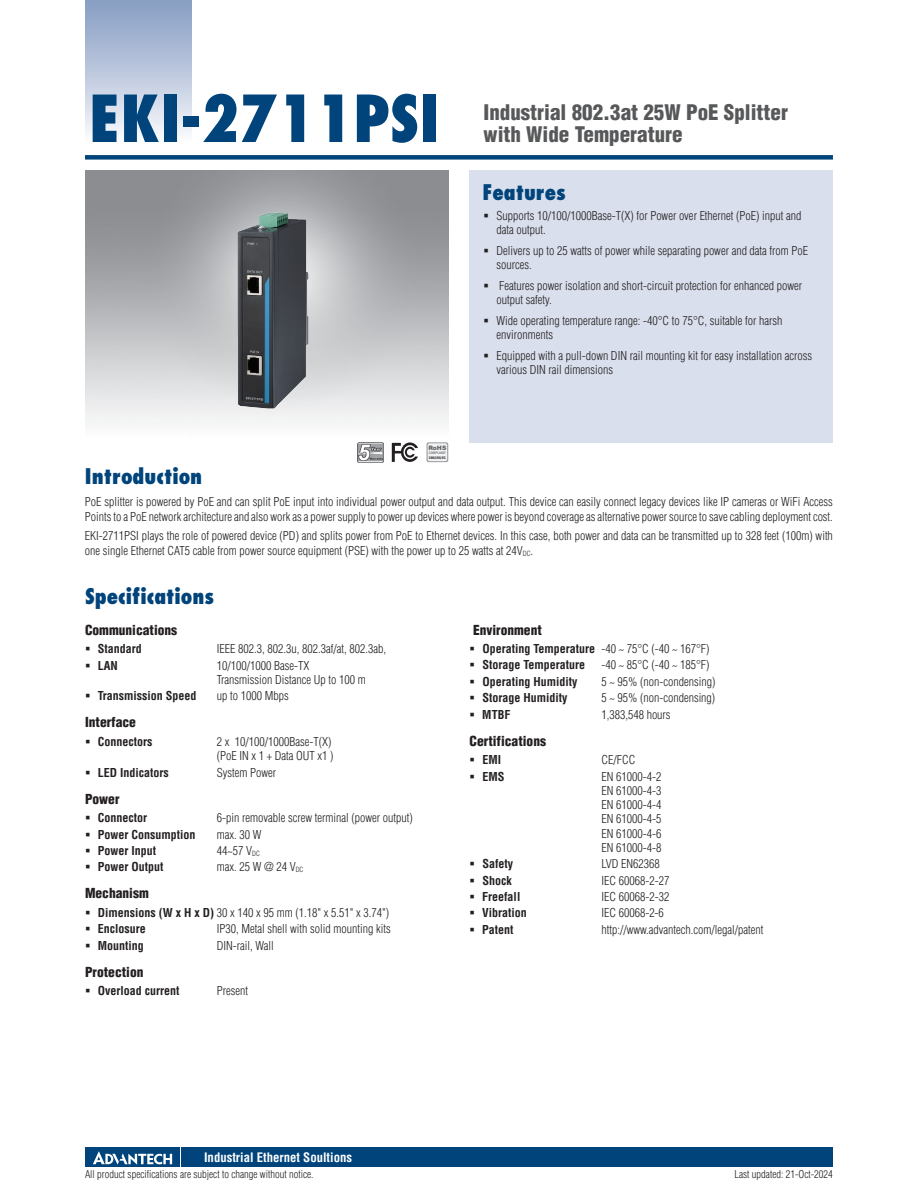
<style>
.page{position:relative;width:918px;height:1188px;background:#fff}
.page>*{position:absolute;margin:0;border:0;box-sizing:border-box;transform-origin:0 0}
.t1{font:800 condensed 63px "Futura";color:#00447b}
.t2{font:900 condensed 21px/22.5px "Helvetica";color:#57585a}
.t3{font:800 condensed 21px "Futura";color:#00447b}
.t4{font:900 condensed 13.5px "Helvetica";color:#231f20}
.t5{font:700 condensed 12.75px "Helvetica";color:#fff}
.t6{font:300 condensed 12px/14.2px "Helvetica";color:#231f20}
.t7{font:700 condensed 12px/16.4px "Helvetica";color:#231f20}
.t8{font:300 condensed 10.5px "Helvetica";color:#231f20}
.t9{font:900 6px "Arial";color:#636366}
.t10{font:700 condensed 3.3px "Helvetica";color:#231f20;scale:1.11 1}
.t11{font:700 condensed 3.3px "Helvetica";color:#76787b;scale:1.05 1}
.s1{font-weight:700}
.s2{font-weight:300}
</style>
<div class="page">
<div style="left:85px;top:155px;width:748px;height:5px;background:#00447b"></div>
<div style="left:85px;top:0;width:106px;height:143px;background:linear-gradient(to bottom,#849bc1,#f9fafc)"></div>
<div style="left:182px;top:1147px;width:651px;height:20px;background:#00447b"></div>
<div style="left:85px;top:1147px;width:95px;height:20px;background:#00447b"></div>
<svg style="left:93px;top:1151px;width:79px;height:14px"></svg>
<div style="left:470px;top:170px;width:363px;height:272px;background:#d9dfec"></div>
<svg style="left:392px;top:442px;width:26px;height:20px"></svg>
<svg style="left:426px;top:442px;width:22px;height:20px"></svg>
<div style="left:428px;top:443px;width:19px;height:18px;background:#f2f3f4;border-radius:2px"></div>
<img style="left:357px;top:442px;width:26px;height:20px">
<img style="left:205px;top:205px;width:126px;height:210px">
<h1 class="t1" style="left:89px;top:79px;width:353px">EKI-2711PSI</h1>
<p class="t9" style="left:428px;top:444px;width:20px">RoHS</p>
<p class="t11" style="left:429px;top:451px;width:18px">COMPLIANT</p>
<p class="t10" style="left:429px;top:456px;width:17px">2002/95/EC</p>
<h2 class="t2" style="left:484px;top:100px;width:306px">Industrial 802.3at 25W PoE Splitter with Wide Temperature</h2>
<h2 class="t3" style="left:482px;top:179px;width:85px">Features</h2>
<p class="t6" style="left:496px;top:209px;width:307px">Supports 10/100/1000Base-T(X) for Power over Ethernet (PoE) input and data output.</p>
<p class="t6" style="left:496px;top:243px;width:313px">Delivers up to 25 watts of power while separating power and data from PoE sources.</p>
<p class="t6" style="left:496px;top:278px;width:307px">Features power isolation and short-circuit protection for enhanced power output safety.</p>
<p class="t6" style="left:496px;top:313px;width:288px">Wide operating temperature range: -40°C to 75°C, suitable for harsh environments</p>
<p class="t6" style="left:496px;top:348px;width:317px">Equipped with a pull-down DIN rail mounting kit for easy installation across various DIN rail dimensions</p>
<h2 class="t3" style="left:85px;top:463px;width:119px">Introduction</h2>
<p class="t6" style="left:85px;top:494px;width:749px;line-height:15px">PoE splitter is powered by PoE and can split PoE input into individual power output and data output. This device can easily connect legacy devices like IP cameras or WiFi Access<br>Points to a PoE network architecture and also work as a power supply to power up devices where power is beyond coverage as alternative power source to save cabling deployment cost.</p>
<p class="t6" style="left:85px;top:528px;width:750px;line-height:15px">EKI-2711PSI plays the role of powered device (PD) and splits power from PoE to Ethernet devices. In this case, both power and data can be transmitted up to 328 feet (100m) with one single Ethernet CAT5 cable from power source equipment (PSE) with the power up to 25 watts at 24V<sub>DC</sub>.</p>
<h2 class="t3" style="left:85px;top:583px;width:131px">Specifications</h2>
<p class="t4" style="left:85px;top:621px;width:94px">Communications</p>
<p class="t7" style="left:98px;top:641px;width:46px">Standard</p>
<p class="t6" style="left:217px;top:642px;width:171px">IEEE 802.3, 802.3u, 802.3af/at, 802.3ab,</p>
<p class="t7" style="left:98px;top:657px;width:22px">LAN</p>
<p class="t6" style="left:217px;top:658px;width:151px">10/100/1000 Base-TX<br>Transmission Distance Up to 100 m</p>
<p class="t7" style="left:98px;top:688px;width:100px">Transmission Speed</p>
<p class="t6" style="left:217px;top:689px;width:73px">up to 1000 Mbps</p>
<p class="t4" style="left:85px;top:714px;width:52px">Interface</p>
<p class="t7" style="left:98px;top:733px;width:56px">Connectors</p>
<p class="t6" style="left:217px;top:734px;width:118px">2 x 10/100/1000Base-T(X) (PoE IN x 1 + Data OUT x1 )</p>
<p class="t7" style="left:98px;top:764px;width:72px">LED Indicators</p>
<p class="t6" style="left:217px;top:765px;width:61px">System Power</p>
<p class="t4" style="left:85px;top:790px;width:36px">Power</p>
<p class="t7" style="left:98px;top:810px;width:51px">Connector</p>
<p class="t6" style="left:217px;top:811px;width:197px">6-pin removable screw terminal (power output)</p>
<p class="t7" style="left:98px;top:826px;width:99px">Power Consumption</p>
<p class="t6" style="left:217px;top:827px;width:46px">max. 30 W</p>
<p class="t7" style="left:98px;top:842px;width:60px">Power Input</p>
<p class="t6" style="left:217px;top:843px;width:45px">44~57 V<sub>DC</sub></p>
<p class="t7" style="left:98px;top:859px;width:67px">Power Output</p>
<p class="t6" style="left:217px;top:860px;width:88px">max. 25 W @ 24 V<sub>DC</sub></p>
<p class="t4" style="left:85px;top:885px;width:65px">Mechanism</p>
<p class="t6" style="left:98px;top:904px;width:293px;line-height:16.4px"><span class="s1">Dimensions (W x H x D)</span> 30 x 140 x 95 mm (1.18" x 5.51" x 3.74")<br><span class="s1">Enclosure</span></p>
<p class="t6" style="left:217px;top:922px;width:175px">IP30, Metal shell with solid mounting kits</p>
<p class="t7" style="left:98px;top:937px;width:48px">Mounting</p>
<p class="t6" style="left:217px;top:938px;width:59px">DIN-rail, Wall</p>
<p class="t4" style="left:85px;top:963px;width:60px">Protection</p>
<p class="t7" style="left:98px;top:983px;width:83px">Overload current</p>
<p class="t6" style="left:217px;top:984px;width:33px">Present</p>
<p class="t4" style="left:473px;top:621px;width:70px">Environment</p>
<p class="t7" style="left:482px;top:640px;width:229px">Operating Temperature <span class="s2">-40 ~ 75°C (-40 ~ 167°F)<br></span>Storage Temperature</p>
<p class="t6" style="left:601px;top:658px;width:110px">-40 ~ 85°C (-40 ~ 185°F)</p>
<p class="t7" style="left:482px;top:673px;width:97px">Operating Humidity</p>
<p class="t6" style="left:601px;top:674px;width:115px">5 ~ 95% (non-condensing)</p>
<p class="t7" style="left:482px;top:690px;width:87px">Storage Humidity</p>
<p class="t6" style="left:601px;top:691px;width:115px">5 ~ 95% (non-condensing)</p>
<p class="t7" style="left:482px;top:706px;width:30px">MTBF</p>
<p class="t6" style="left:601px;top:707px;width:71px">1,383,548 hours</p>
<p class="t4" style="left:470px;top:732px;width:78px">Certifications</p>
<p class="t7" style="left:482px;top:752px;width:20px">EMI</p>
<p class="t6" style="left:601px;top:753px;width:36px">CE/FCC</p>
<p class="t7" style="left:482px;top:768px;width:24px">EMS</p>
<p class="t6" style="left:601px;top:769px;width:61px;text-align:justify">EN 61000-4-2<br>EN 61000-4-3<br>EN 61000-4-4<br>EN 61000-4-5<br>EN 61000-4-6<br>EN 61000-4-8</p>
<p class="t7" style="left:482px;top:856px;width:32px">Safety</p>
<p class="t6" style="left:601px;top:857px;width:60px">LVD EN62368</p>
<p class="t7" style="left:482px;top:872px;width:31px">Shock</p>
<p class="t6" style="left:601px;top:873px;width:69px">IEC 60068-2-27</p>
<p class="t7" style="left:482px;top:888px;width:40px">Freefall</p>
<p class="t6" style="left:601px;top:889px;width:69px">IEC 60068-2-32</p>
<p class="t7" style="left:482px;top:905px;width:46px">Vibration</p>
<p class="t6" style="left:601px;top:906px;width:64px">IEC 60068-2-6</p>
<p class="t7" style="left:482px;top:921px;width:33px">Patent</p>
<p class="t6" style="left:601px;top:922px;width:164px">http://www.advantech.com/legal/patent</p>
<p class="t5" style="left:204px;top:1149px;width:150px">Industrial Ethernet Soultions</p>
<p class="t8" style="left:85px;top:1167px;width:230px">All product specifications are subject to change without notice.</p>
<p class="t8" style="left:734px;top:1167px;width:100px">Last updated: 21-Oct-2024</p>
</div>
